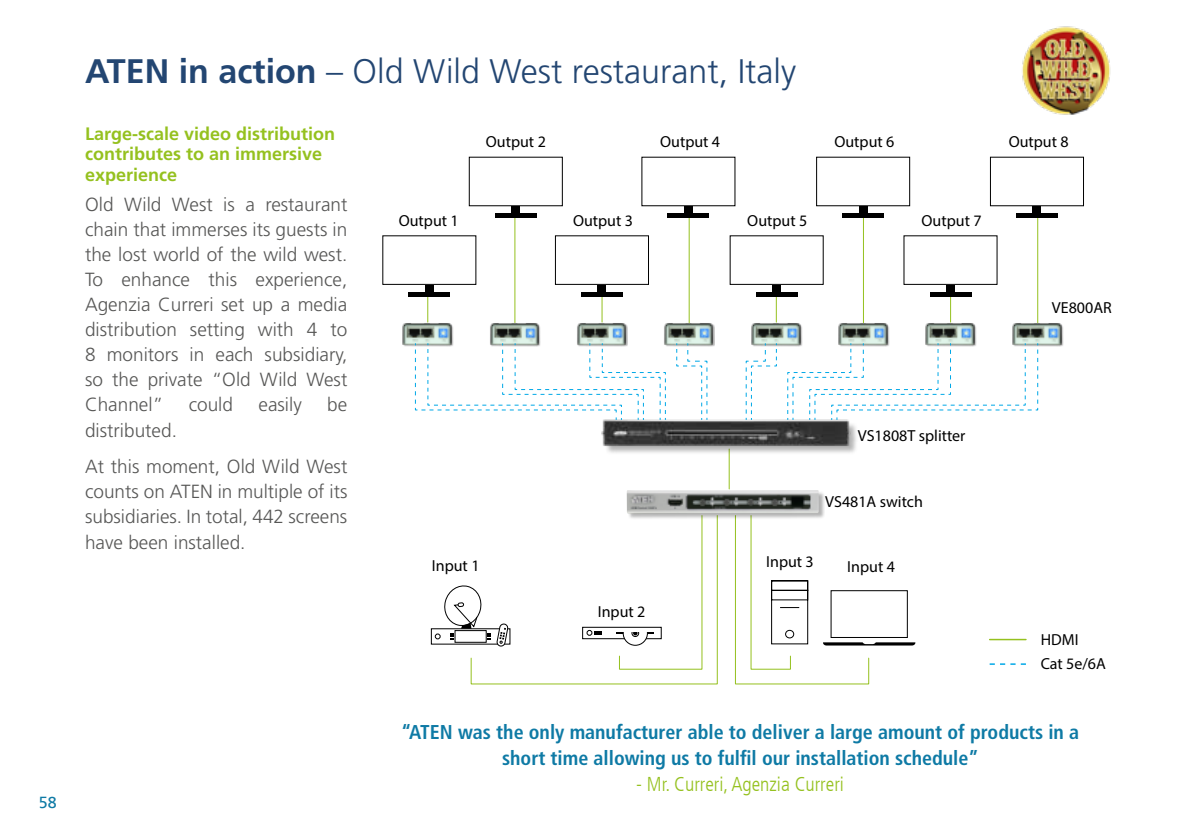
<style>
.page{position:relative;width:1191px;height:840px;background:#fff}
.page>*{position:absolute;margin:0;border:0;box-sizing:border-box;transform-origin:0 0}
.t1{font:300 34px "Frutiger";color:#234672}
.t2{font:700 condensed 20px/26px "Frutiger";color:#0e7aa5;text-align:center}
.t3{font:300 condensed 20px "Frutiger LT";color:#95c11f}
.t4{font:300 19px/25px "Frutiger";color:#575756;text-align:justify}
.t5{font:700 18px/20px "Frutiger";color:#95c11f}
.t6{font:16px/24px "Myriad Pro";color:#000}
.t7{font:16px "Frutiger LT";color:#0e7aa5}
.s1{font-weight:700}
</style>
<div class="page">
<hr style="left:989px;top:638px;width:37px;height:2px;background:#95c11f">
<svg style="left:989px;top:663px;width:37px;height:1px"></svg>
<hr style="left:728px;top:449px;width:1px;height:39px;background:#95c11f">
<svg style="left:470px;top:519px;width:248px;height:165px"></svg>
<img style="left:601px;top:419px;width:256px;height:36px">
<img style="left:402px;top:318px;width:52px;height:29px">
<hr style="left:427px;top:288px;width:1px;height:34px;background:#95c11f">
<img style="left:751px;top:318px;width:52px;height:29px">
<hr style="left:776px;top:288px;width:1px;height:34px;background:#95c11f">
<img style="left:577px;top:318px;width:51px;height:24px">
<hr style="left:601px;top:288px;width:1px;height:34px;background:#95c11f">
<img style="left:925px;top:318px;width:52px;height:24px">
<hr style="left:950px;top:288px;width:1px;height:34px;background:#95c11f">
<img style="left:490px;top:319px;width:51px;height:23px">
<hr style="left:514px;top:209px;width:1px;height:113px;background:#95c11f">
<img style="left:838px;top:322px;width:52px;height:20px">
<hr style="left:863px;top:209px;width:1px;height:113px;background:#95c11f">
<img style="left:664px;top:319px;width:51px;height:28px">
<hr style="left:688px;top:209px;width:1px;height:113px;background:#95c11f">
<img style="left:1012px;top:319px;width:52px;height:32px">
<hr style="left:1037px;top:209px;width:1px;height:113px;background:#95c11f">
<svg style="left:414px;top:342px;width:252px;height:78px"></svg>
<svg style="left:786px;top:342px;width:252px;height:78px"></svg>
<svg style="left:675px;top:342px;width:33px;height:78px"></svg>
<svg style="left:745px;top:342px;width:32px;height:78px"></svg>
<div style="left:627px;top:490px;width:198px;height:29px;background:#000;opacity:.3"></div>
<img style="left:626px;top:490px;width:193px;height:23px">
<div style="left:990px;top:157px;width:94px;height:49px;border:1px solid #000"></div>
<div style="left:1016px;top:213px;width:41px;height:5px;background:#000"></div>
<div style="left:1032px;top:206px;width:9px;height:8px;background:#000"></div>
<div style="left:903px;top:235px;width:94px;height:50px;border:1px solid #000"></div>
<div style="left:930px;top:291px;width:41px;height:5px;background:#000"></div>
<div style="left:946px;top:285px;width:9px;height:8px;background:#000"></div>
<div style="left:816px;top:157px;width:94px;height:49px;border:1px solid #000"></div>
<div style="left:842px;top:213px;width:41px;height:5px;background:#000"></div>
<div style="left:858px;top:206px;width:9px;height:8px;background:#000"></div>
<div style="left:729px;top:235px;width:94px;height:50px;border:1px solid #000"></div>
<div style="left:756px;top:291px;width:41px;height:5px;background:#000"></div>
<div style="left:772px;top:285px;width:9px;height:8px;background:#000"></div>
<div style="left:668px;top:213px;width:41px;height:5px;background:#000"></div>
<div style="left:684px;top:206px;width:9px;height:8px;background:#000"></div>
<div style="left:555px;top:235px;width:94px;height:50px;border:1px solid #000"></div>
<div style="left:581px;top:291px;width:41px;height:5px;background:#000"></div>
<div style="left:597px;top:285px;width:9px;height:8px;background:#000"></div>
<div style="left:469px;top:157px;width:94px;height:49px;border:1px solid #000"></div>
<div style="left:495px;top:213px;width:41px;height:5px;background:#000"></div>
<div style="left:511px;top:206px;width:9px;height:8px;background:#000"></div>
<div style="left:382px;top:235px;width:94px;height:50px;border:1px solid #000"></div>
<div style="left:409px;top:291px;width:41px;height:5px;background:#000"></div>
<div style="left:425px;top:285px;width:9px;height:8px;background:#000"></div>
<svg style="left:734px;top:514px;width:181px;height:170px"></svg>
<div style="left:582px;top:627px;width:79px;height:11px;background:#fff"></div>
<div style="left:582px;top:626px;width:79px;height:12px;border:1px solid #000"></div>
<hr style="left:616px;top:631px;width:37px;height:2px;background:#000">
<svg style="left:586px;top:629px;width:15px;height:6px"></svg>
<svg style="left:618px;top:514px;width:85px;height:155px"></svg>
<div style="left:431px;top:628px;width:79px;height:16px;border:1px solid #000"></div>
<svg style="left:435px;top:583px;width:74px;height:63px"></svg>
<img style="left:1022px;top:26px;width:89px;height:89px">
<p class="t7" style="left:39px;top:792px;width:19px">58</p>
<h1 class="t1" style="left:85px;top:52px;width:712px"><span class="s1">ATEN in action</span> – Old Wild West restaurant, Italy</h1>
<p class="t5" style="left:85px;top:124px;width:252px">Large-scale video distribution contributes to an immersive experience</p>
<p class="t4" style="left:85px;top:192px;width:264px">Old Wild West is a restaurant chain that immerses its guests in the lost world of the wild west.<br>To enhance this experience, Agenzia Curreri set up a media distribution setting with 4 to 8 monitors in each subsidiary, so the private “Old Wild West Channel”</p>
<p class="t4" style="left:189px;top:392px;width:46px">could</p>
<p class="t4" style="left:258px;top:392px;width:45px">easily</p>
<p class="t4" style="left:327px;top:392px;width:22px">be</p>
<p class="t4" style="left:85px;top:411px;width:264px;line-height:36.4px">distributed.<br>At this moment, Old Wild West</p>
<p class="t4" style="left:85px;top:478px;width:264px">counts on ATEN in multiple of its subsidiaries. In total, 442 screens have been installed.</p>
<p class="t6" style="left:660px;top:129px;width:61px">Output 4</p>
<p class="t6" style="left:1008px;top:129px;width:62px">Output 8</p>
<p class="t6" style="left:486px;top:130px;width:61px">Output 2</p>
<p class="t6" style="left:834px;top:130px;width:61px">Output 6</p>
<p class="t6" style="left:399px;top:208px;width:61px">Output 1</p>
<p class="t6" style="left:573px;top:208px;width:61px">Output 3</p>
<p class="t6" style="left:747px;top:208px;width:61px">Output 5</p>
<p class="t6" style="left:921px;top:208px;width:61px">Output 7</p>
<p class="t6" style="left:857px;top:423px;width:109px">VS1808T splitter</p>
<p class="t6" style="left:825px;top:489px;width:99px">VS481A switch</p>
<p class="t6" style="left:432px;top:552px;width:49px">Input 1</p>
<p class="t6" style="left:766px;top:549px;width:49px">Input 3</p>
<p class="t6" style="left:597px;top:599px;width:49px">Input 2</p>
<p class="t6" style="left:847px;top:554px;width:49px">Input 4</p>
<p class="t6" style="left:1051px;top:295px;width:61px">VE800AR</p>
<p class="t6" style="left:1040px;top:626px;width:67px">HDMI<br>Cat 5e/6A</p>
<p class="t2" style="left:401px;top:718px;width:679px">“ATEN was the only manufacturer able to deliver a large amount of products in a short time allowing us to fulfil our installation schedule”</p>
<p class="t3" style="left:636px;top:771px;width:209px">- Mr. Curreri, Agenzia Curreri</p>
</div>
